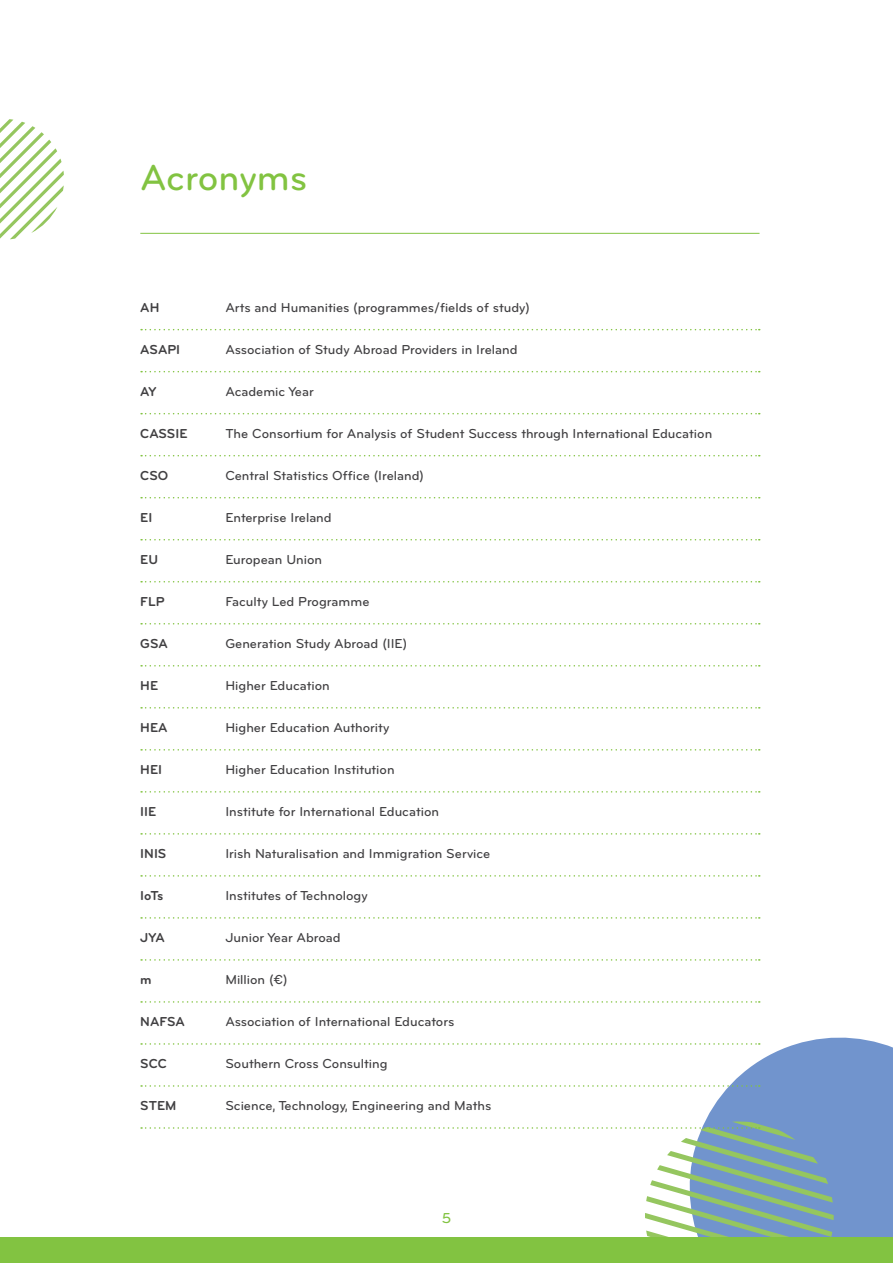
<style>
.page{position:relative;width:893px;height:1263px;background:#fff}
.page>*{position:absolute;margin:0;border:0;box-sizing:border-box;transform-origin:0 0}
.t1{font:500 37.5px "Bryant Pro";color:#82c341}
.t2{font:500 15px "Bryant Pro";color:#82c341}
.t3{font:500 13.5px "Bryant Pro";color:#414042}
.t4{font:700 13.5px "Bryant Pro";color:#414042}
</style>
<div class="page">
<svg style="left:705px;top:1037px;width:188px;height:200px;background:#86a3d4"></svg>
<hr style="left:140px;top:233px;width:619px;height:1px;background:#82c341">
<svg style="left:141px;top:329px;width:619px;height:1px"></svg>
<svg style="left:141px;top:371px;width:619px;height:1px"></svg>
<svg style="left:141px;top:413px;width:619px;height:1px"></svg>
<svg style="left:141px;top:455px;width:619px;height:1px"></svg>
<svg style="left:141px;top:497px;width:619px;height:1px"></svg>
<svg style="left:141px;top:539px;width:619px;height:1px"></svg>
<svg style="left:141px;top:581px;width:619px;height:1px"></svg>
<svg style="left:141px;top:623px;width:619px;height:1px"></svg>
<svg style="left:141px;top:665px;width:619px;height:1px"></svg>
<svg style="left:141px;top:707px;width:619px;height:1px"></svg>
<svg style="left:141px;top:749px;width:619px;height:1px"></svg>
<svg style="left:141px;top:791px;width:619px;height:1px"></svg>
<svg style="left:141px;top:833px;width:619px;height:2px"></svg>
<svg style="left:141px;top:875px;width:619px;height:2px"></svg>
<svg style="left:141px;top:917px;width:619px;height:2px"></svg>
<svg style="left:141px;top:959px;width:619px;height:2px"></svg>
<svg style="left:141px;top:1001px;width:619px;height:2px"></svg>
<svg style="left:141px;top:1043px;width:619px;height:2px"></svg>
<svg style="left:141px;top:1085px;width:619px;height:2px"></svg>
<svg style="left:141px;top:1121px;width:693px;height:116px"></svg>
<svg style="left:0;top:119px;width:64px;height:120px"></svg>
<div style="left:0;top:1237px;width:893px;height:26px;background:#82c341"></div>
<h1 class="t1" style="left:140px;top:155px;width:168px">Acronyms</h1>
<p class="t4" style="left:140px;top:299px;width:21px">AH</p>
<p class="t3" style="left:225px;top:299px;width:306px">Arts and Humanities (programmes/fields of study)</p>
<p class="t4" style="left:140px;top:341px;width:41px">ASAPI</p>
<p class="t3" style="left:225px;top:341px;width:294px">Association of Study Abroad Providers in Ireland</p>
<p class="t4" style="left:140px;top:383px;width:18px">AY</p>
<p class="t3" style="left:225px;top:383px;width:90px">Academic Year</p>
<p class="t4" style="left:140px;top:425px;width:49px">CASSIE</p>
<p class="t3" style="left:225px;top:425px;width:488px">The Consortium for Analysis of Student Success through International Education</p>
<p class="t4" style="left:140px;top:467px;width:29px">CSO</p>
<p class="t3" style="left:225px;top:467px;width:200px">Central Statistics Office (Ireland)</p>
<p class="t4" style="left:140px;top:509px;width:14px">EI</p>
<p class="t3" style="left:225px;top:509px;width:108px">Enterprise Ireland</p>
<p class="t4" style="left:140px;top:551px;width:19px">EU</p>
<p class="t3" style="left:225px;top:551px;width:98px">European Union</p>
<p class="t4" style="left:140px;top:593px;width:26px">FLP</p>
<p class="t3" style="left:225px;top:593px;width:146px">Faculty Led Programme</p>
<p class="t4" style="left:140px;top:635px;width:29px">GSA</p>
<p class="t3" style="left:225px;top:635px;width:184px">Generation Study Abroad (IIE)</p>
<p class="t4" style="left:140px;top:677px;width:19px">HE</p>
<p class="t3" style="left:225px;top:677px;width:106px">Higher Education</p>
<p class="t4" style="left:140px;top:719px;width:29px">HEA</p>
<p class="t3" style="left:225px;top:719px;width:166px">Higher Education Authority</p>
<p class="t4" style="left:140px;top:761px;width:23px">HEI</p>
<p class="t3" style="left:225px;top:761px;width:171px">Higher Education Institution</p>
<p class="t4" style="left:140px;top:803px;width:18px">IIE</p>
<p class="t3" style="left:225px;top:803px;width:215px">Institute for International Education</p>
<p class="t4" style="left:140px;top:845px;width:28px">INIS</p>
<p class="t3" style="left:225px;top:845px;width:267px">Irish Naturalisation and Immigration Service</p>
<p class="t4" style="left:140px;top:887px;width:24px">IoTs</p>
<p class="t3" style="left:225px;top:887px;width:144px">Institutes of Technology</p>
<p class="t4" style="left:140px;top:929px;width:26px">JYA</p>
<p class="t3" style="left:225px;top:929px;width:117px">Junior Year Abroad</p>
<p class="t4" style="left:140px;top:971px;width:13px">m</p>
<p class="t3" style="left:225px;top:971px;width:64px">Million (€)</p>
<p class="t4" style="left:140px;top:1013px;width:46px">NAFSA</p>
<p class="t3" style="left:225px;top:1013px;width:230px">Association of International Educators</p>
<p class="t4" style="left:140px;top:1055px;width:28px">SCC</p>
<p class="t3" style="left:225px;top:1055px;width:164px">Southern Cross Consulting</p>
<p class="t4" style="left:140px;top:1097px;width:38px">STEM</p>
<p class="t3" style="left:225px;top:1097px;width:267px">Science, Technology, Engineering and Maths</p>
<p class="t2" style="left:442px;top:1208px;width:11px">5</p>
</div>
